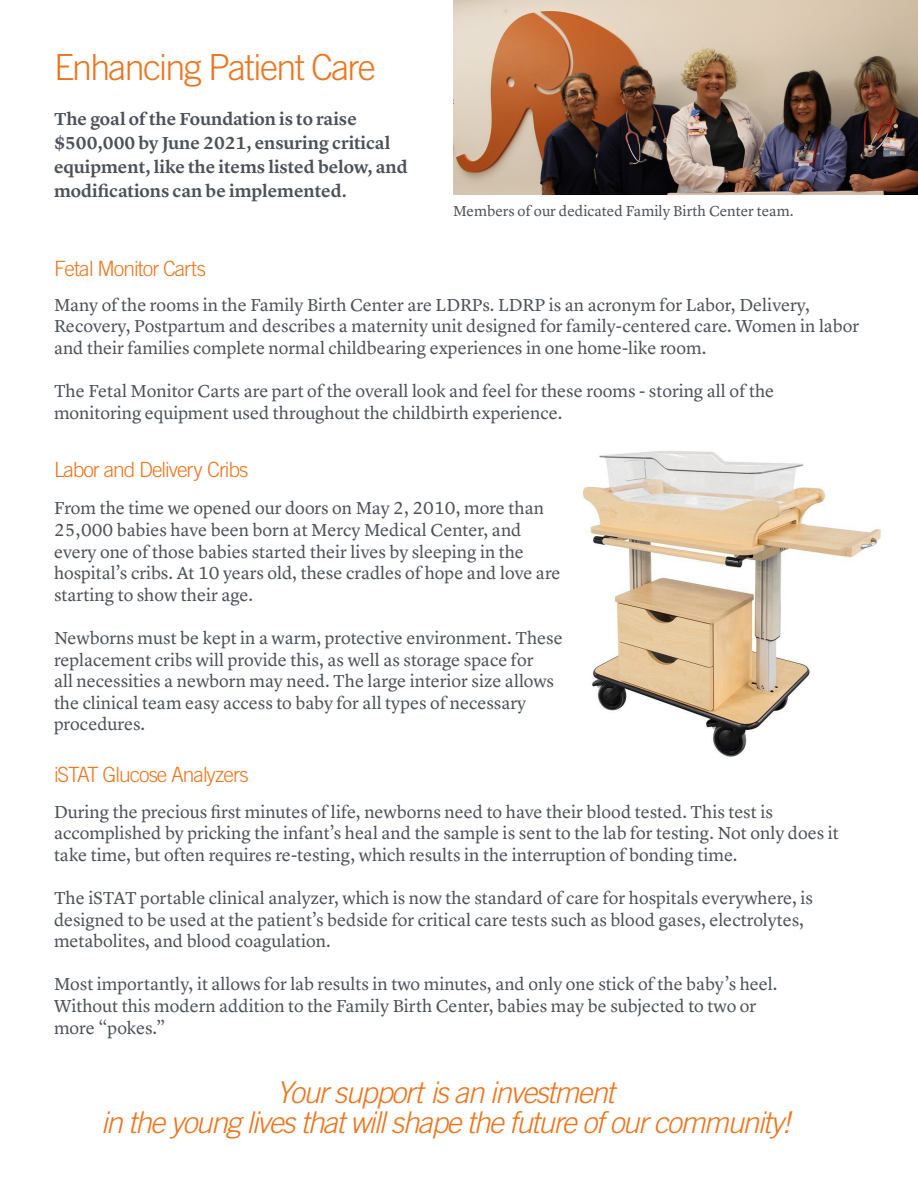
<style>
.page{position:relative;width:918px;height:1188px;background:#fff}
.page>*{position:absolute;margin:0;border:0;box-sizing:border-box;transform-origin:0 0}
.t1{font:300 36px "Trade Gothic LT Std";letter-spacing:-.05em;color:#ed751f}
.t2{font:italic 300 30px "Trade Gothic LT Std";letter-spacing:-.05em;color:#ed751f}
.t3{font:300 21px "Trade Gothic LT Std";letter-spacing:-.05em;color:#ed751f}
.t4{font:18px/21.6px "Lyon Text";color:#4c5159}
.t5{font:600 18px/24px "Lyon Text";color:#4c5159}
.t6{font:15px "Lyon Text";color:#4c5159}
</style>
<div class="page">
<img style="left:453px;top:0;width:465px;height:195px">
<img style="left:579px;top:451px;width:302px;height:306px">
<p class="t1" style="left:54px;top:46px;width:323px">Enhancing Patient Care</p>
<p class="t5" style="left:54px;top:106px;width:355px">The goal of the Foundation is to raise $500,000 by June 2021, ensuring critical equipment, like the items listed below, and modifications can be implemented.</p>
<p class="t3" style="left:54px;top:256px;width:154px">Fetal Monitor Carts</p>
<p class="t6" style="left:453px;top:200px;width:342px">Members of our dedicated Family Birth Center team.</p>
<p class="t4" style="left:54px;top:292px;width:807px">Many of the rooms in the Family Birth Center are LDRPs. LDRP is an acronym for Labor, Delivery,<br>Recovery, Postpartum and describes a maternity unit designed for family-centered care. Women in labor and their families complete normal childbearing experiences in one home-like room.</p>
<p class="t4" style="left:54px;top:379px;width:722px">The Fetal Monitor Carts are part of the overall look and feel for these rooms - storing all of the monitoring equipment used throughout the childbirth experience.</p>
<p class="t3" style="left:54px;top:457px;width:196px">Labor and Delivery Cribs</p>
<p class="t4" style="left:54px;top:496px;width:508px">From the time we opened our doors on May 2, 2010, more than 25,000 babies have been born at Mercy Medical Center, and every one of those babies started their lives by sleeping in the hospital’s cribs. At 10 years old, these cradles of hope and love are starting to show their age.</p>
<p class="t4" style="left:54px;top:626px;width:510px">Newborns must be kept in a warm, protective environment. These replacement cribs will provide this, as well as storage space for<br>all necessities a newborn may need. The large interior size allows the clinical team easy access to baby for all types of necessary procedures.</p>
<p class="t3" style="left:54px;top:762px;width:196px">iSTAT Glucose Analyzers</p>
<p class="t4" style="left:54px;top:799px;width:786px">During the precious first minutes of life, newborns need to have their blood tested. This test is accomplished by pricking the infant’s heal and the sample is sent to the lab for testing. Not only does it take time, but often requires re-testing, which results in the interruption of bonding time.</p>
<p class="t4" style="left:54px;top:886px;width:761px">The iSTAT portable clinical analyzer, which is now the standard of care for hospitals everywhere, is designed to be used at the patient’s bedside for critical care tests such as blood gases, electrolytes, metabolites, and blood coagulation.</p>
<p class="t4" style="left:54px;top:972px;width:725px">Most importantly, it allows for lab results in two minutes, and only one stick of the baby’s heel.</p>
<p class="t4" style="left:54px;top:994px;width:704px">Without this modern addition to the Family Birth Center, babies may be subjected to two or</p>
<p class="t4" style="left:54px;top:1015px;width:113px">more “pokes.”</p>
<p class="t2" style="left:276px;top:1074px;width:340px">Your support is an investment</p>
<p class="t2" style="left:101px;top:1104px;width:690px">in the young lives that will shape the future of our community!</p>
</div>
